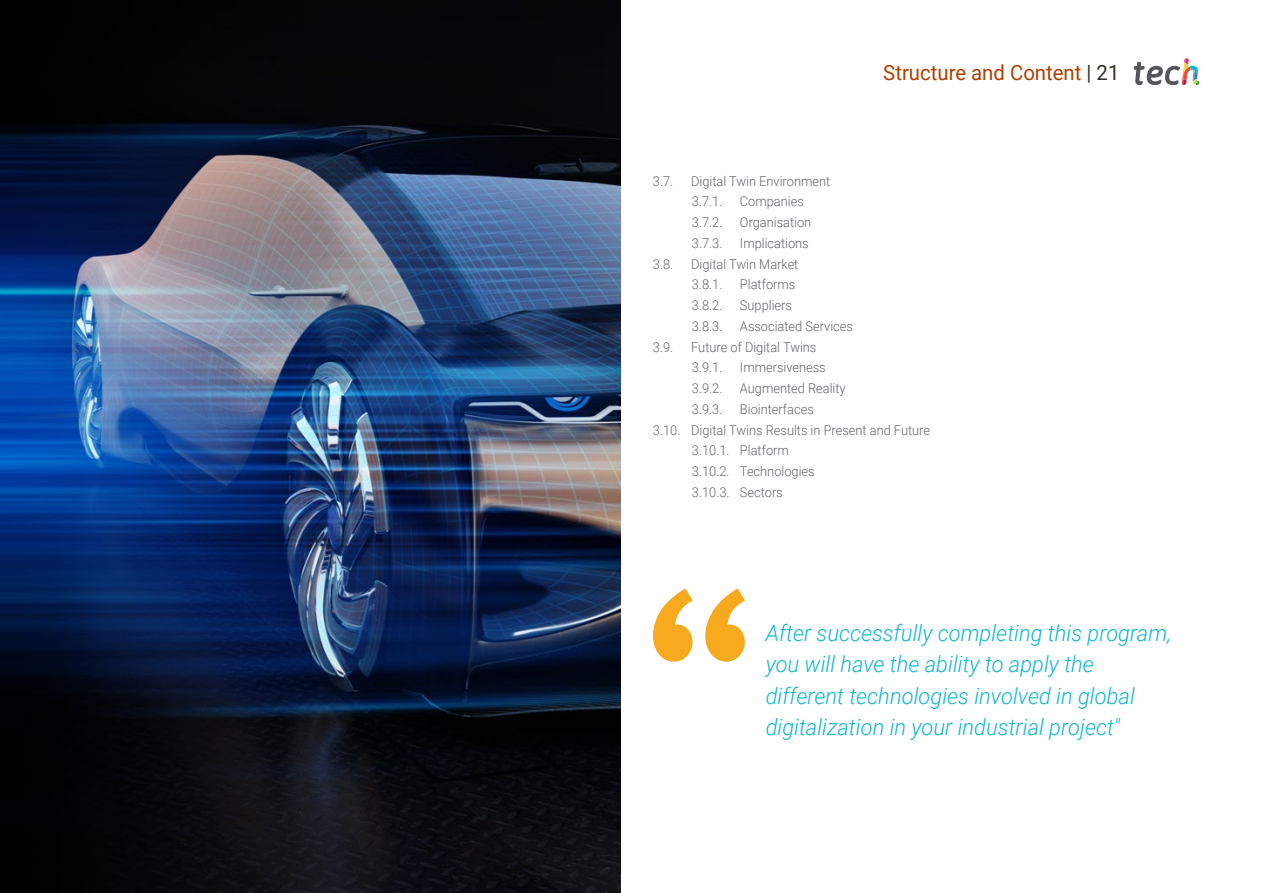
<style>
.page{position:relative;width:1263px;height:893px;background:#fff}
.page>*{position:absolute;margin:0;border:0;box-sizing:border-box;transform-origin:0 0}
.t1{font:italic 300 22.5px/31.5px "Roboto";color:#0fb6cf}
.t2{font:21px "Roboto";color:#ae4000}
.t3{font:300 13.5px/20.7px "Roboto";color:#61646a;scale:.95 1}
.s1{color:#312e20}
</style>
<div class="page">
<img style="left:0;top:0;width:621px;height:893px">
<svg style="left:653px;top:588px;width:92px;height:74px"></svg>
<svg style="left:1134px;top:58px;width:65px;height:27px"></svg>
<h2 class="t2" style="left:883px;top:57px;width:238px">Structure and Content <span class="s1">| 21</span></h2>
<p class="t3" style="left:653px;top:170px;width:23px">3.7.</p>
<p class="t3" style="left:691px;top:170px;width:148px">Digital Twin Environment<br>3.7.1.</p>
<p class="t3" style="left:740px;top:191px;width:69px">Companies</p>
<p class="t3" style="left:692px;top:211px;width:34px">3.7.2.</p>
<p class="t3" style="left:740px;top:211px;width:77px">Organisation</p>
<p class="t3" style="left:692px;top:232px;width:34px">3.7.3.</p>
<p class="t3" style="left:740px;top:232px;width:74px">Implications</p>
<p class="t3" style="left:653px;top:253px;width:23px">3.8.</p>
<p class="t3" style="left:691px;top:253px;width:114px">Digital Twin Market<br>3.8.1.</p>
<p class="t3" style="left:740px;top:274px;width:60px">Platforms</p>
<p class="t3" style="left:692px;top:294px;width:34px">3.8.2.</p>
<p class="t3" style="left:740px;top:294px;width:56px">Suppliers</p>
<p class="t3" style="left:692px;top:315px;width:34px">3.8.3.</p>
<p class="t3" style="left:740px;top:315px;width:120px">Associated Services</p>
<p class="t3" style="left:653px;top:336px;width:23px">3.9.</p>
<p class="t3" style="left:691px;top:336px;width:133px">Future of Digital Twins<br>3.9.1.</p>
<p class="t3" style="left:740px;top:357px;width:92px">Immersiveness</p>
<p class="t3" style="left:692px;top:377px;width:34px">3.9.2.</p>
<p class="t3" style="left:740px;top:377px;width:113px">Augmented Reality</p>
<p class="t3" style="left:692px;top:398px;width:34px">3.9.3.</p>
<p class="t3" style="left:740px;top:398px;width:79px">Biointerfaces</p>
<p class="t3" style="left:653px;top:419px;width:293px">3.10. Digital Twins Results in Present and Future</p>
<p class="t3" style="left:692px;top:440px;width:103px">3.10.1. Platform</p>
<p class="t3" style="left:692px;top:460px;width:131px">3.10.2. Technologies</p>
<p class="t3" style="left:692px;top:481px;width:97px">3.10.3. Sectors</p>
<h1 class="t1" style="left:766px;top:616px;width:407px">After successfully completing this program, you will have the ability to apply the different technologies involved in global digitalization in your industrial project"</h1>
</div>
